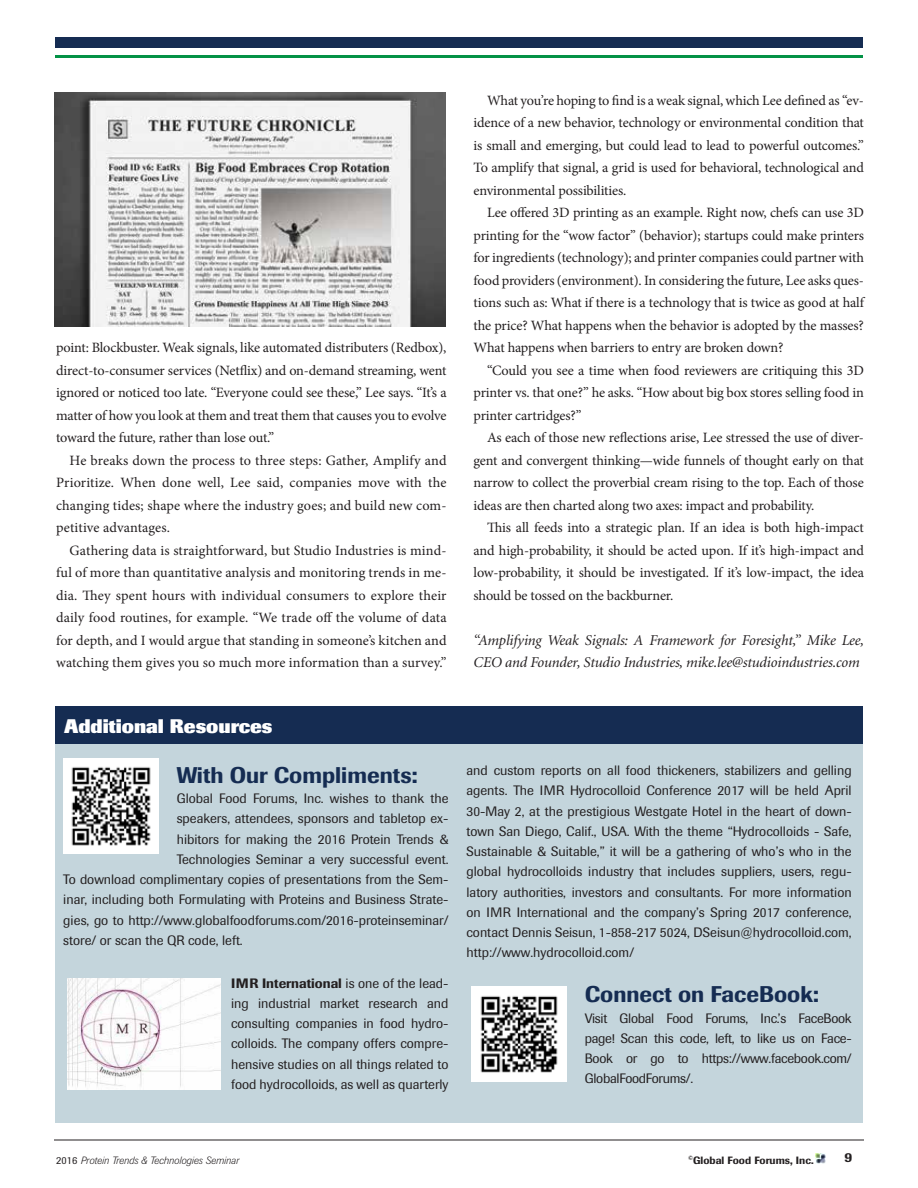
<style>
.page{position:relative;width:918px;height:1188px;background:#fff}
.page>*{position:absolute;margin:0;border:0;box-sizing:border-box;transform-origin:0 0}
.t1{font:500 22.5px "Imago";color:#152c52}
.t2{font:800 19.5px "Imago";color:#fff}
.t3{font:italic 15px/22.5px "Minion";letter-spacing:-.01em;color:#231f20}
.t4{font:14.25px/22.5px "Minion Pro";letter-spacing:-.01em;color:#231f20;text-align:justify}
.t5{font:13.5px/20.2px "Imago";color:#231f20;text-align:justify}
.t6{font:500 13.5px "Imago";color:#231f20}
.t7{font:italic 300 10.5px "Imago";color:#231f20}
.t8{font:500 10.5px "Imago";color:#231f20}
.s1{font-weight:500}
.s2{font-weight:400;font-style:normal}
</style>
<div class="page">
<hr style="left:55px;top:55px;width:807px;height:3px;background:#039246">
<div style="left:55px;top:38px;width:807px;height:10px;background:#152c52"></div>
<svg style="left:816px;top:1153px;width:9px;height:10px"></svg>
<hr style="left:54px;top:1140px;width:810px;height:1px;background:#231f20">
<div style="left:55px;top:745px;width:807px;height:378px;background:#c4d5dc"></div>
<div style="left:55px;top:706px;width:807px;height:38px;background:#152c52"></div>
<img style="left:472px;top:986px;width:95px;height:95px">
<img style="left:64px;top:759px;width:95px;height:95px">
<img style="left:68px;top:979px;width:152px;height:111px">
<img style="left:54px;top:92px;width:392px;height:234px">
<p class="t4" style="left:56px;top:336px;width:392px">point: Blockbuster. Weak signals, like automated distributers (Redbox), direct-to-consumer services (Netflix) and on-demand streaming, went ignored or noticed too late. “Everyone could see these,” Lee says. “It’s a matter of how you look at them and treat them that causes you to evolve toward the future, rather than lose out.”</p>
<p class="t4" style="left:56px;top:449px;width:392px;text-indent:13px">He breaks down the process to three steps: Gather, Amplify and Prioritize. When done well, Lee said, companies move with the changing tides; shape where the industry goes; and build new com&shy;petitive advantages.</p>
<p class="t4" style="left:56px;top:539px;width:392px;text-indent:13px">Gathering data is straightforward, but Studio Industries is mind&shy;ful of more than quantitative analysis and monitoring trends in me&shy;dia. They spent hours with individual consumers to explore their daily food routines, for example. “We trade off the volume of data for depth, and I would argue that standing in someone’s kitchen and watching them gives you so much more information than a survey.”</p>
<p class="t4" style="left:474px;top:89px;width:392px;text-indent:13px">What you’re hoping to find is a weak signal, which Lee defined as “ev&shy;idence of a new behavior, technology or environmental condition that is small and emerging, but could lead to lead to powerful outcomes.” To amplify that signal, a grid is used for behavioral, technological and environmental possibilities.</p>
<p class="t4" style="left:474px;top:201px;width:392px;text-indent:13px">Lee offered 3D printing as an example. Right now, chefs can use 3D printing for the “wow factor” (behavior); startups could make printers for ingredients (technology); and printer companies could partner with food providers (environment). In considering the future, Lee asks ques&shy;tions such as: What if there is a technology that is twice as good at half the price? What happens when the behavior is adopted by the masses?<br>What happens when barriers to entry are broken down?</p>
<p class="t4" style="left:474px;top:359px;width:392px;text-indent:13px">“Could you see a time when food reviewers are critiquing this 3D printer vs. that one?” he asks. “How about big box stores selling food in printer cartridges?”</p>
<p class="t4" style="left:474px;top:426px;width:392px;text-indent:14px">As each of those new reflections arise, Lee stressed the use of diver&shy;gent and convergent thinking—wide funnels of thought early on that narrow to collect the proverbial cream rising to the top. Each of those ideas are then charted along two axes: impact and probability.</p>
<p class="t4" style="left:474px;top:516px;width:392px;text-indent:13px">This all feeds into a strategic plan. If an idea is both high-impact and high-probability, it should be acted upon. If it’s high-impact and low-probability, it should be investigated. If it’s low-impact, the idea should be tossed on the backburner.</p>
<p class="t3" style="left:474px;top:629px;width:392px">“Amplifying Weak Signals: A Framework for Foresight,” Mike Lee,<br>CEO and Founder, Studio Industries, mike.lee@studioindustries.com</p>
<h2 class="t2" style="left:64px;top:714px;width:210px">Additional Resources</h2>
<h1 class="t1" style="left:177px;top:761px;width:242px">With Our Compliments:</h1>
<p class="t5" style="left:177px;top:788px;width:273px">Global Food Forums, Inc. wishes to thank the</p>
<p class="t5" style="left:177px;top:809px;width:273px">speakers, attendees, sponsors and tabletop ex-</p>
<p class="t5" style="left:177px;top:829px;width:273px">hibitors for making the 2016 Protein Trends &amp;</p>
<p class="t5" style="left:177px;top:849px;width:273px">Technologies Seminar a very successful event.</p>
<p class="t5" style="left:63px;top:869px;width:387px">To download complimentary copies of presentations from the Sem-</p>
<p class="t5" style="left:63px;top:890px;width:387px">inar, including both Formulating with Proteins and Business Strate-</p>
<p class="t5" style="left:63px;top:910px;width:387px">gies, go to http://www.globalfoodforums.com/2016-proteinseminar/</p>
<p class="t5" style="left:63px;top:930px;width:181px">store/ or scan the QR code, left.</p>
<p class="t5" style="left:231px;top:973px;width:219px"><span class="s1">IMR International</span> is one of the lead&shy;ing industrial market research and consulting companies in food hydro&shy;colloids. The company offers compre&shy;hensive studies on all things related to food hydrocolloids, as well as quarterly</p>
<p class="t5" style="left:467px;top:760px;width:387px">and custom reports on all food thickeners, stabilizers and gelling agents. The IMR Hydrocolloid Conference 2017 will be held April 30-May 2, at the prestigious Westgate Hotel in the heart of down&shy;town San Diego, Calif., USA. With the theme “Hydrocolloids - Safe, Sustainable &amp; Suitable,” it will be a gathering of who’s who in the global hydrocolloids industry that includes suppliers, users, regu&shy;latory authorities, investors and consultants. For more information on IMR International and the company’s Spring 2017 conference, contact Dennis Seisun, 1-858-217 5024, DSeisun@hydrocolloid.com, http://www.hydrocolloid.com/</p>
<h1 class="t1" style="left:585px;top:981px;width:236px">Connect on FaceBook:</h1>
<p class="t5" style="left:585px;top:1008px;width:269px">Visit Global Food Forums, Inc.’s FaceBook page! Scan this code, left, to like us on Face-Book or go to https://www.facebook.com/ GlobalFoodForums/.</p>
<p class="t7" style="left:56px;top:1154px;width:184px"><span class="s2">2016</span> Protein Trends &amp; Technologies Seminar</p>
<p class="t8" style="left:688px;top:1154px;width:127px"><sup>©</sup>Global Food Forums, Inc.</p>
<p class="t6" style="left:844px;top:1149px;width:9px">9</p>
</div>
